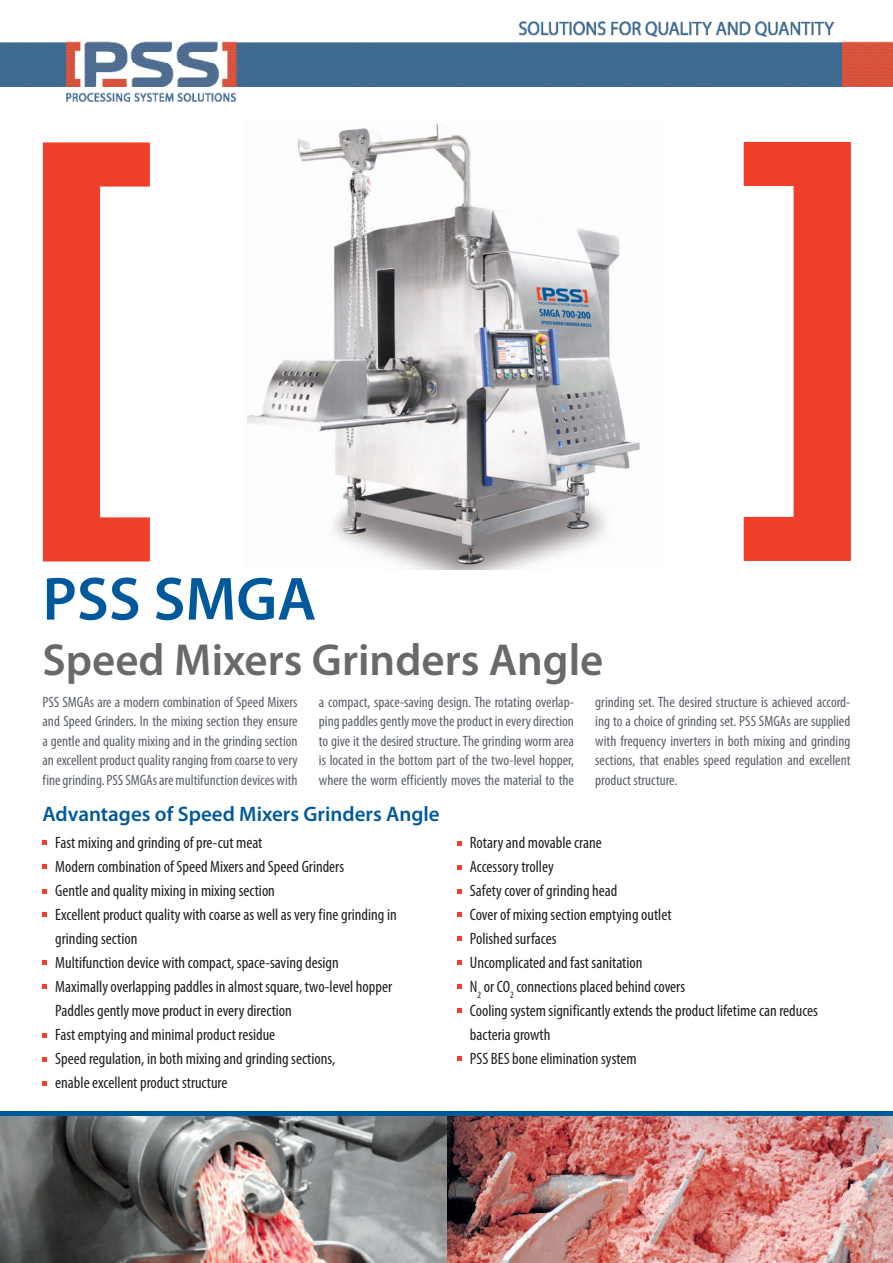
<style>
.page{position:relative;width:893px;height:1263px;background:#fff}
.page>*{position:absolute;margin:0;border:0;box-sizing:border-box;transform-origin:0 0}
.t1{font:700 525px "Myriad Pro";color:#ef3e29}
.t2{font:600 61.5px "Myriad Pro";color:#00599b}
.t3{font:600 45px "Myriad Pro";color:#69696c}
.t4{font:600 21px "Myriad Pro";color:#00599b}
.t5{font:condensed 16.5px/24px "Myriad Pro";color:#231f20}
.t6{font:condensed 15px/19.5px "Myriad Pro";color:#5a5f69;text-align:justify}
</style>
<div class="page">
<img style="left:0;top:21px;width:893px;height:81px">
<hr style="left:0;top:1112px;width:893px;height:4px;background:#00599b">
<img style="left:247px;top:123px;width:393px;height:447px">
<img style="left:0;top:1116px;width:893px;height:147px">
<img style="left:446px;top:1116px;width:447px;height:1px">
<svg style="left:43px;top:840px;width:4px;height:5px"></svg>
<svg style="left:43px;top:889px;width:4px;height:4px"></svg>
<svg style="left:43px;top:1081px;width:4px;height:4px"></svg>
<svg style="left:43px;top:864px;width:4px;height:5px"></svg>
<svg style="left:43px;top:984px;width:4px;height:5px"></svg>
<svg style="left:43px;top:1033px;width:4px;height:4px"></svg>
<svg style="left:457px;top:865px;width:4px;height:5px"></svg>
<svg style="left:457px;top:889px;width:4px;height:4px"></svg>
<svg style="left:43px;top:912px;width:4px;height:5px"></svg>
<svg style="left:43px;top:960px;width:4px;height:5px"></svg>
<svg style="left:43px;top:1057px;width:4px;height:4px"></svg>
<svg style="left:457px;top:912px;width:4px;height:5px"></svg>
<svg style="left:457px;top:936px;width:5px;height:5px"></svg>
<svg style="left:457px;top:841px;width:4px;height:5px"></svg>
<svg style="left:457px;top:1008px;width:5px;height:5px"></svg>
<svg style="left:457px;top:960px;width:5px;height:5px"></svg>
<svg style="left:457px;top:984px;width:4px;height:5px"></svg>
<svg style="left:457px;top:1056px;width:5px;height:4px"></svg>
<h1 class="t1" style="left:7px;top:-17px;width:881px">[ ]</h1>
<h2 class="t2" style="left:43px;top:560px;width:275px">PSS SMGA</h2>
<h3 class="t3" style="left:43px;top:631px;width:562px">Speed Mixers Grinders Angle</h3>
<p class="t6" style="left:43px;top:692px;width:257px">PSS SMGAs are a modern combination of Speed Mixers and Speed Grinders. In the mixing section they ensure a gentle and quality mixing and in the grinding section an excellent product quality ranging from coarse to very fine grinding. PSS SMGAs are multifunction devices with</p>
<p class="t6" style="left:319px;top:692px;width:257px">a compact, space-saving design. The rotating overlap&shy;ping paddles gently move the product in every direction to give it the desired structure. The grinding worm area is located in the bottom part of the two-level hopper, where the worm efficiently moves the material to the</p>
<p class="t6" style="left:595px;top:692px;width:257px">grinding set. The desired structure is achieved accord&shy;ing to a choice of grinding set. PSS SMGAs are supplied with frequency inverters in both mixing and grinding sections, that enables speed regulation and excellent product structure.</p>
<p class="t4" style="left:43px;top:801px;width:399px">Advantages of Speed Mixers Grinders Angle</p>
<p class="t5" style="left:55px;top:830px;width:343px">Fast mixing and grinding of pre-cut meat<br>Modern combination of Speed Mixers and Speed Grinders<br>Gentle and quality mixing in mixing section<br>Excellent product quality with coarse as well as very fine grinding in grinding section<br>Multifunction device with compact, space-saving design<br>Maximally overlapping paddles in almost square, two-level hopper Paddles gently move product in every direction<br>Fast emptying and minimal product residue<br>Speed regulation, in both mixing and grinding sections,<br>enable excellent product structure</p>
<p class="t5" style="left:470px;top:830px;width:350px">Rotary and movable crane<br>Accessory trolley<br>Safety cover of grinding head<br>Cover of mixing section emptying outlet<br>Polished surfaces<br>Uncomplicated and fast sanitation<br>N<sub>2</sub> or CO<sub>2</sub> connections placed behind covers<br>Cooling system significantly extends the product lifetime can reduces bacteria growth<br>PSS BES bone elimination system</p>
</div>
